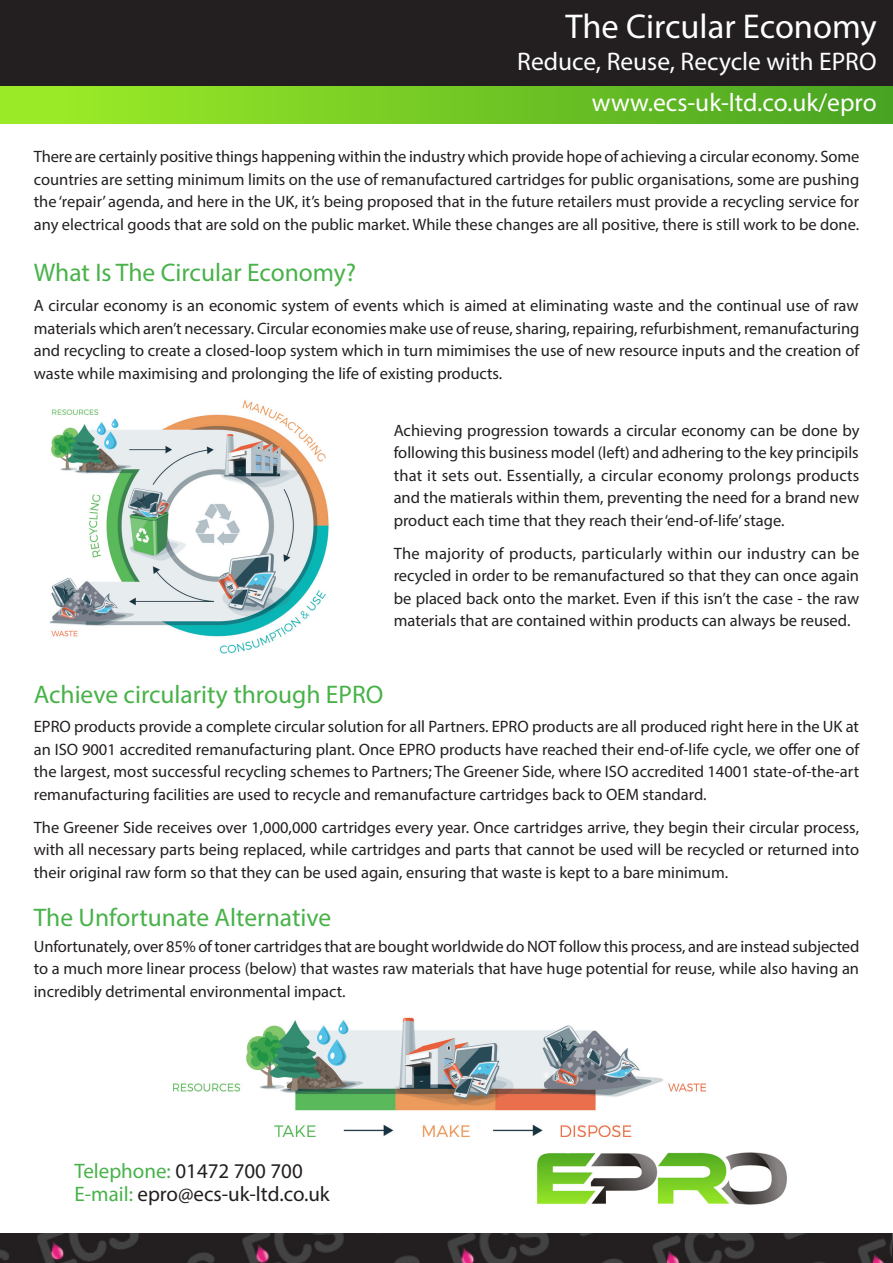
<style>
.page{position:relative;width:893px;height:1263px;background:#fff}
.page>*{position:absolute;margin:0;border:0;box-sizing:border-box;transform-origin:0 0}
.t1{font:34.5px "Myriad Pro";color:#fff}
.t2{font:25.5px "Myriad Pro";color:#48b249}
.t3{font:25.5px "Myriad Pro";color:#fff}
.t4{font:21px "Myriad Pro";color:#231f20}
.t5{font:16.5px/22.5px "Myriad Pro";color:#231f20;text-align:justify}
.s1{color:#48b249}
</style>
<div class="page">
<div style="left:0;top:72px;width:893px;height:51px;background:linear-gradient(to right,#9fef27,#48a322)"></div>
<div style="left:0;top:0;width:893px;height:85px;background:#231f20"></div>
<img style="left:537px;top:1152px;width:250px;height:53px">
<img style="left:0;top:1233px;width:892px;height:30px">
<img style="left:49px;top:400px;width:280px;height:254px">
<img style="left:174px;top:1017px;width:531px;height:119px">
<p class="t1" style="left:566px;top:5px;width:313px">The Circular Economy</p>
<p class="t3" style="left:517px;top:45px;width:361px">Reduce, Reuse, Recycle with EPRO</p>
<p class="t3" style="left:592px;top:87px;width:286px">www.ecs-uk-ltd.co.uk/epro</p>
<p class="t5" style="left:34px;top:145px;width:827px">There are certainly positive things happening within the industry which provide hope of achieving a circular economy. Some countries are setting minimum limits on the use of remanufactured cartridges for public organisations, some are pushing the ‘repair’ agenda, and here in the UK, it’s being proposed that in the future retailers must provide a recycling service for any electrical goods that are sold on the public market. While these changes are all positive, there is still work to be done.</p>
<p class="t2" style="left:34px;top:257px;width:324px">What Is The Circular Economy?</p>
<p class="t5" style="left:34px;top:294px;width:827px">A circular economy is an economic system of events which is aimed at eliminating waste and the continual use of raw materials which aren’t necessary. Circular economies make use of reuse, sharing, repairing, refurbishment, remanufacturing and recycling to create a closed-loop system which in turn mimimises the use of new resource inputs and the creation of waste while maximising and prolonging the life of existing products.</p>
<p class="t5" style="left:394px;top:418px;width:467px">Achieving progression towards a circular economy can be done by following this business model (left) and adhering to the key principils that it sets out. Essentially, a circular economy prolongs products and the matierals within them, preventing the need for a brand new product each time that they reach their ‘end-of-life’ stage.</p>
<p class="t5" style="left:394px;top:541px;width:467px">The majority of products, particularly within our industry can be recycled in order to be remanufactured so that they can once again be placed back onto the market. Even if this isn’t the case - the raw materials that are contained within products can always be reused.</p>
<p class="t2" style="left:34px;top:678px;width:351px">Achieve circularity through EPRO</p>
<p class="t5" style="left:34px;top:715px;width:827px">EPRO products provide a complete circular solution for all Partners. EPRO products are all produced right here in the UK at an ISO 9001 accredited remanufacturing plant. Once EPRO products have reached their end-of-life cycle, we offer one of the largest, most successful recycling schemes to Partners; The Greener Side, where ISO accredited 14001 state-of-the-art remanufacturing facilities are used to recycle and remanufacture cartridges back to OEM standard.</p>
<p class="t5" style="left:34px;top:815px;width:827px">The Greener Side receives over 1,000,000 cartridges every year. Once cartridges arrive, they begin their circular process, with all necessary parts being replaced, while cartridges and parts that cannot be used will be recycled or returned into their original raw form so that they can be used again, ensuring that waste is kept to a bare minimum.</p>
<p class="t2" style="left:34px;top:902px;width:299px">The Unfortunate Alternative</p>
<p class="t5" style="left:34px;top:935px;width:827px">Unfortunately, over 85% of toner cartridges that are bought worldwide do NOT follow this process, and are instead subjected to a much more linear process (below) that wastes raw materials that have huge potential for reuse, while also having an incredibly detrimental environmental impact.</p>
<p class="t4" style="left:74px;top:1158px;width:230px"><span class="s1">Telephone:</span> 01472 700 700</p>
<p class="t4" style="left:74px;top:1181px;width:257px"><span class="s1">E-mail:</span> epro@ecs-uk-ltd.co.uk</p>
</div>
